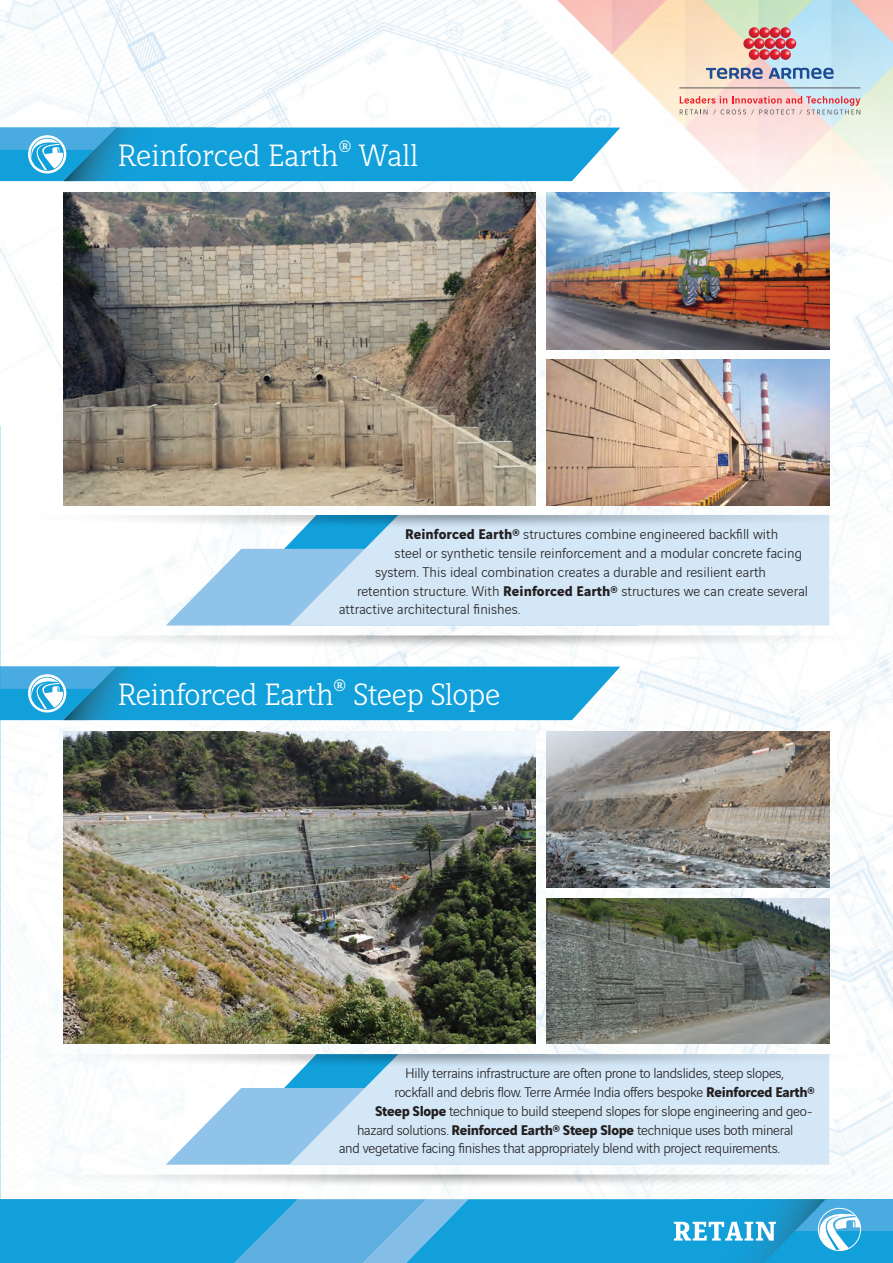
<style>
.page{position:relative;width:893px;height:1263px;background:#fff}
.page>*{position:absolute;margin:0;border:0;box-sizing:border-box;transform-origin:0 0}
.t1{font:300 33px "Vinci Serif";letter-spacing:-.01em;color:#fff}
.t2{font:300 15px "Vinci Sans";letter-spacing:-.02em;color:#231f20}
.t3{font:300 15px "Vinci Sans";letter-spacing:.005em;color:#231f20}
.s1{font-weight:700}
</style>
<div class="page">
<img style="left:0;top:0;width:893px;height:1199px">
<svg style="left:0;top:128px;width:620px;height:53px"></svg>
<svg style="left:0;top:667px;width:620px;height:53px"></svg>
<hr style="left:679px;top:88px;width:181px;height:1px;background:#57585a">
<svg style="left:706px;top:68px;width:57px;height:11px"></svg>
<svg style="left:769px;top:68px;width:65px;height:11px"></svg>
<svg style="left:743px;top:27px;width:53px;height:33px"></svg>
<svg style="left:680px;top:96px;width:180px;height:18px"></svg>
<img style="left:546px;top:731px;width:283px;height:157px">
<img style="left:546px;top:898px;width:283px;height:146px">
<img style="left:64px;top:193px;width:472px;height:312px">
<img style="left:64px;top:731px;width:472px;height:313px">
<img style="left:20px;top:1174px;width:827px;height:13px">
<svg style="left:166px;top:1066px;width:123px;height:99px"></svg>
<svg style="left:289px;top:1066px;width:540px;height:99px;fill:#d4e7f6"></svg>
<img style="left:20px;top:635px;width:827px;height:13px">
<svg style="left:166px;top:527px;width:123px;height:98px"></svg>
<svg style="left:289px;top:527px;width:540px;height:98px;fill:#d4e7f6"></svg>
<img style="left:20px;top:1054px;width:827px;height:12px">
<img style="left:20px;top:515px;width:827px;height:12px">
<img style="left:546px;top:193px;width:283px;height:156px">
<img style="left:546px;top:360px;width:283px;height:145px">
<svg style="left:0;top:1199px;width:893px;height:64px"></svg>
<h1 class="t1" style="left:117px;top:132px;width:302px">Reinforced Earth<sup>®</sup> Wall</h1>
<p class="t3" style="left:405px;top:523px;width:375px"><span class="s1">Reinforced Earth®</span> structures combine engineered backfill with</p>
<p class="t3" style="left:395px;top:542px;width:409px">steel or synthetic tensile reinforcement and a modular concrete facing</p>
<p class="t3" style="left:375px;top:561px;width:392px">system. This ideal combination creates a durable and resilient earth</p>
<p class="t3" style="left:357px;top:580px;width:453px">retention structure. With <span class="s1">Reinforced Earth®</span> structures we can create several</p>
<p class="t3" style="left:339px;top:598px;width:183px">attractive architectural finishes.</p>
<h1 class="t1" style="left:117px;top:671px;width:384px">Reinforced Earth<sup>®</sup> Steep Slope</h1>
<p class="t2" style="left:405px;top:1063px;width:380px">Hilly terrains infrastructure are often prone to landslides, steep slopes,</p>
<p class="t2" style="left:395px;top:1081px;width:422px">rockfall and debris flow. Terre Armée India offers bespoke <span class="s1">Reinforced Earth®</span></p>
<p class="t2" style="left:375px;top:1100px;width:439px"><span class="s1">Steep Slope</span> technique to build steepend slopes for slope engineering and geo-</p>
<p class="t2" style="left:357px;top:1119px;width:438px">hazard solutions. <span class="s1">Reinforced Earth® Steep Slope</span> technique uses both mineral</p>
<p class="t2" style="left:339px;top:1138px;width:442px">and vegetative facing finishes that appropriately blend with project requirements.</p>
</div>
